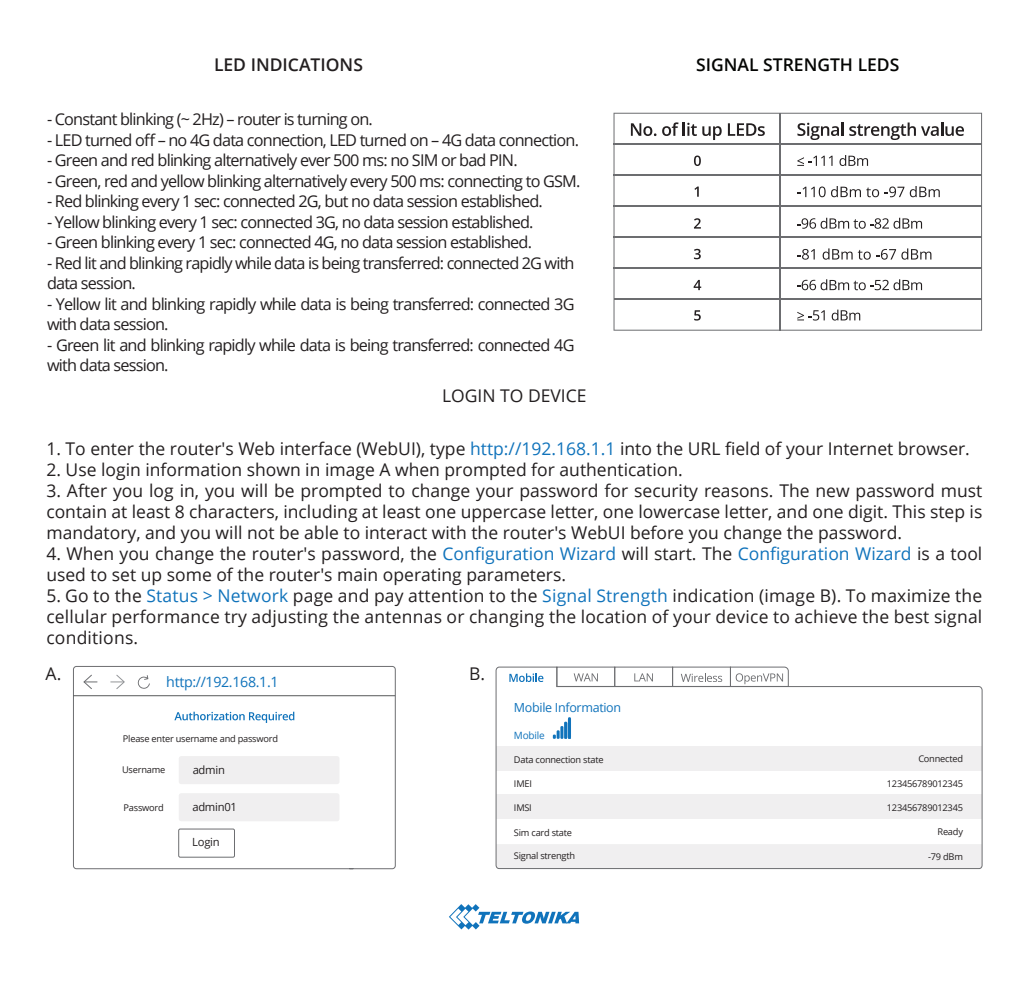
<style>
.page{position:relative;width:1028px;height:993px;background:#fff}
.page>*{position:absolute;margin:0;border:0;box-sizing:border-box;transform-origin:0 0}
.t1{font:17.5px/21px "Open Sans";color:#231f20;text-align:justify}
.t2{font:600 17.5px "Open Sans";color:#040503}
.t3{font:600 17.5px "Open Sans";color:#231f20}
.t4{font:16.25px/20.5px "Open Sans";letter-spacing:-.05em;color:#231f20}
.t5{font:14.25px "Open Sans";letter-spacing:-.025em;color:#1073bb}
.t6{font:12.5px "Open Sans";letter-spacing:-.025em;color:#1073bb}
.t7{font:11.25px "Open Sans";letter-spacing:-.025em;color:#231f20}
.t8{font:10px "Open Sans";letter-spacing:-.025em;color:#1073bb}
.t9{font:9.25px "Open Sans";letter-spacing:-.025em;color:#231f20}
.s1{color:#1073bb}
</style>
<div class="page">
<svg style="left:613px;top:113px;width:369px;height:217px"></svg>
<hr style="left:614px;top:267px;width:368px;height:1px;background:#6c6d70">
<hr style="left:614px;top:237px;width:368px;height:1px;background:#6c6d70">
<hr style="left:614px;top:206px;width:368px;height:1px;background:#6c6d70">
<hr style="left:614px;top:175px;width:368px;height:1px;background:#6c6d70">
<hr style="left:614px;top:144px;width:368px;height:1px;background:#6c6d70">
<svg style="left:631px;top:123px;width:25px;height:13px"></svg>
<svg style="left:662px;top:122px;width:59px;height:18px"></svg>
<svg style="left:728px;top:123px;width:37px;height:13px"></svg>
<svg style="left:694px;top:155px;width:7px;height:11px"></svg>
<svg style="left:694px;top:186px;width:4px;height:11px"></svg>
<svg style="left:797px;top:156px;width:35px;height:10px"></svg>
<svg style="left:839px;top:155px;width:29px;height:11px"></svg>
<svg style="left:694px;top:249px;width:6px;height:10px"></svg>
<svg style="left:694px;top:310px;width:6px;height:10px"></svg>
<svg style="left:797px;top:310px;width:27px;height:10px"></svg>
<svg style="left:831px;top:309px;width:29px;height:11px"></svg>
<hr style="left:779px;top:237px;width:1px;height:93px;background:#6c6d70">
<hr style="left:779px;top:114px;width:1px;height:138px;background:#6c6d70">
<svg style="left:797px;top:122px;width:46px;height:18px"></svg>
<svg style="left:849px;top:122px;width:115px;height:18px"></svg>
<svg style="left:694px;top:218px;width:7px;height:10px"></svg>
<svg style="left:797px;top:218px;width:125px;height:11px"></svg>
<hr style="left:614px;top:298px;width:367px;height:1px;background:#6c6d70">
<svg style="left:693px;top:280px;width:8px;height:10px"></svg>
<svg style="left:797px;top:279px;width:125px;height:11px"></svg>
<svg style="left:797px;top:186px;width:28px;height:11px"></svg>
<svg style="left:831px;top:186px;width:108px;height:11px"></svg>
<svg style="left:797px;top:249px;width:17px;height:10px"></svg>
<svg style="left:822px;top:248px;width:48px;height:11px"></svg>
<svg style="left:876px;top:248px;width:55px;height:11px"></svg>
<div style="left:179px;top:792px;width:160px;height:29px;background:#f0eff0;border-radius:3px"></div>
<div style="left:179px;top:755px;width:160px;height:29px;background:#f0eff0;border-radius:3px"></div>
<svg style="left:83px;top:674px;width:14px;height:15px"></svg>
<svg style="left:111px;top:674px;width:14px;height:15px"></svg>
<svg style="left:137px;top:675px;width:13px;height:13px"></svg>
<svg style="left:495px;top:666px;width:488px;height:203px"></svg>
<svg style="left:553px;top:717px;width:18px;height:21px"></svg>
<div style="left:73px;top:665px;width:323px;height:203px;border:1px solid #6d6e71;border-radius:3px"></div>
<hr style="left:73px;top:695px;width:322px;height:1px;background:#57585a">
<div style="left:178px;top:828px;width:57px;height:29px;border:1px solid #6d6e71;border-radius:2px"></div>
<svg style="left:509px;top:673px;width:34px;height:8px"></svg>
<svg style="left:573px;top:673px;width:25px;height:8px"></svg>
<svg style="left:634px;top:673px;width:19px;height:8px"></svg>
<svg style="left:681px;top:673px;width:41px;height:8px"></svg>
<div style="left:556px;top:666px;width:59px;height:20px;border:1px solid #6d6e71"></div>
<svg style="left:729px;top:666px;width:60px;height:21px"></svg>
<div style="left:614px;top:666px;width:59px;height:20px;border:1px solid #6d6e71"></div>
<div style="left:672px;top:666px;width:59px;height:20px;border:1px solid #6d6e71"></div>
<svg style="left:174px;top:711px;width:120px;height:11px"></svg>
<svg style="left:449px;top:904px;width:130px;height:25px"></svg>
<p class="t3" style="left:214px;top:52px;width:150px">LED INDICATIONS</p>
<p class="t4" style="left:47px;top:108px;width:327px">- Constant blinking (~ 2Hz) – router is turning on.</p>
<p class="t4" style="left:47px;top:129px;width:533px">- LED turned off – no 4G data connection, LED turned on – 4G data connection.</p>
<p class="t4" style="left:47px;top:149px;width:472px">- Green and red blinking alternatively ever 500 ms: no SIM or bad PIN.</p>
<p class="t4" style="left:47px;top:170px;width:535px">- Green, red and yellow blinking alternatively every 500 ms: connecting to GSM.</p>
<p class="t4" style="left:47px;top:190px;width:497px">- Red blinking every 1 sec: connected 2G, but no data session established.</p>
<p class="t4" style="left:47px;top:211px;width:488px">- Yellow blinking every 1 sec: connected 3G, no data session established.</p>
<p class="t4" style="left:47px;top:231px;width:486px">- Green blinking every 1 sec: connected 4G, no data session established.</p>
<p class="t4" style="left:47px;top:252px;width:529px">- Red lit and blinking rapidly while data is being transferred: connected 2G with data session.</p>
<p class="t4" style="left:47px;top:293px;width:529px">- Yellow lit and blinking rapidly while data is being transferred: connected 3G with data session.</p>
<p class="t4" style="left:47px;top:334px;width:529px">- Green lit and blinking rapidly while data is being transferred: connected 4G with data session.</p>
<p class="t1" style="left:442px;top:384px;width:146px">LOGIN TO DEVICE</p>
<p class="t2" style="left:696px;top:52px;width:205px">SIGNAL STRENGTH LEDS</p>
<p class="t1" style="left:46px;top:437px;width:925px">1. To enter the router's Web interface (WebUI), type <span class="s1">http://192.168.1.1</span> into the URL field of your Internet browser.</p>
<p class="t1" style="left:46px;top:458px;width:638px">2. Use login information shown in image A when prompted for authentication.</p>
<p class="t1" style="left:46px;top:479px;width:937px">3. After you log in, you will be prompted to change your password for security reasons. The new password must contain at least 8 characters, including at least one uppercase letter, one lowercase letter, and one digit. This step is mandatory, and you will not be able to interact with the router's WebUI before you change the password.</p>
<p class="t1" style="left:46px;top:542px;width:937px">4. When you change the router's password, the <span class="s1">Configuration Wizard</span> will start. The <span class="s1">Configuration Wizard</span> is a tool used to set up some of the router's main operating parameters.</p>
<p class="t1" style="left:46px;top:584px;width:937px">5. Go to the <span class="s1">Status &gt; Network</span> page and pay attention to the <span class="s1">Signal Strength</span> indication (image B). To maximize the cellular performance try adjusting the antennas or changing the location of your device to achieve the best signal conditions.</p>
<p class="t1" style="left:469px;top:662px;width:17px">B.</p>
<p class="t6" style="left:514px;top:698px;width:109px">Mobile Information</p>
<p class="t8" style="left:514px;top:727px;width:32px">Mobile</p>
<p class="t9" style="left:514px;top:752px;width:91px">Data connection state</p>
<p class="t9" style="left:514px;top:776px;width:19px">IMEI</p>
<p class="t9" style="left:514px;top:800px;width:19px">IMSI</p>
<p class="t9" style="left:514px;top:825px;width:60px">Sim card state</p>
<p class="t9" style="left:514px;top:849px;width:63px">Signal strength</p>
<p class="t1" style="left:46px;top:662px;width:17px">A.</p>
<p class="t5" style="left:166px;top:671px;width:114px">http://192.168.1.1</p>
<p class="t9" style="left:123px;top:732px;width:156px">Please enter username and password</p>
<p class="t9" style="left:122px;top:763px;width:45px">Username</p>
<p class="t9" style="left:124px;top:800px;width:42px">Password</p>
<p class="t9" style="left:918px;top:751px;width:46px">Connected</p>
<p class="t9" style="left:887px;top:776px;width:78px">123456789012345</p>
<p class="t9" style="left:887px;top:801px;width:78px">123456789012345</p>
<p class="t9" style="left:937px;top:825px;width:27px">Ready</p>
<p class="t9" style="left:928px;top:849px;width:36px">-79 dBm</p>
<p class="t7" style="left:193px;top:762px;width:34px">admin</p>
<p class="t7" style="left:192px;top:799px;width:46px">admin01</p>
<p class="t7" style="left:192px;top:834px;width:29px">Login</p>
</div>
